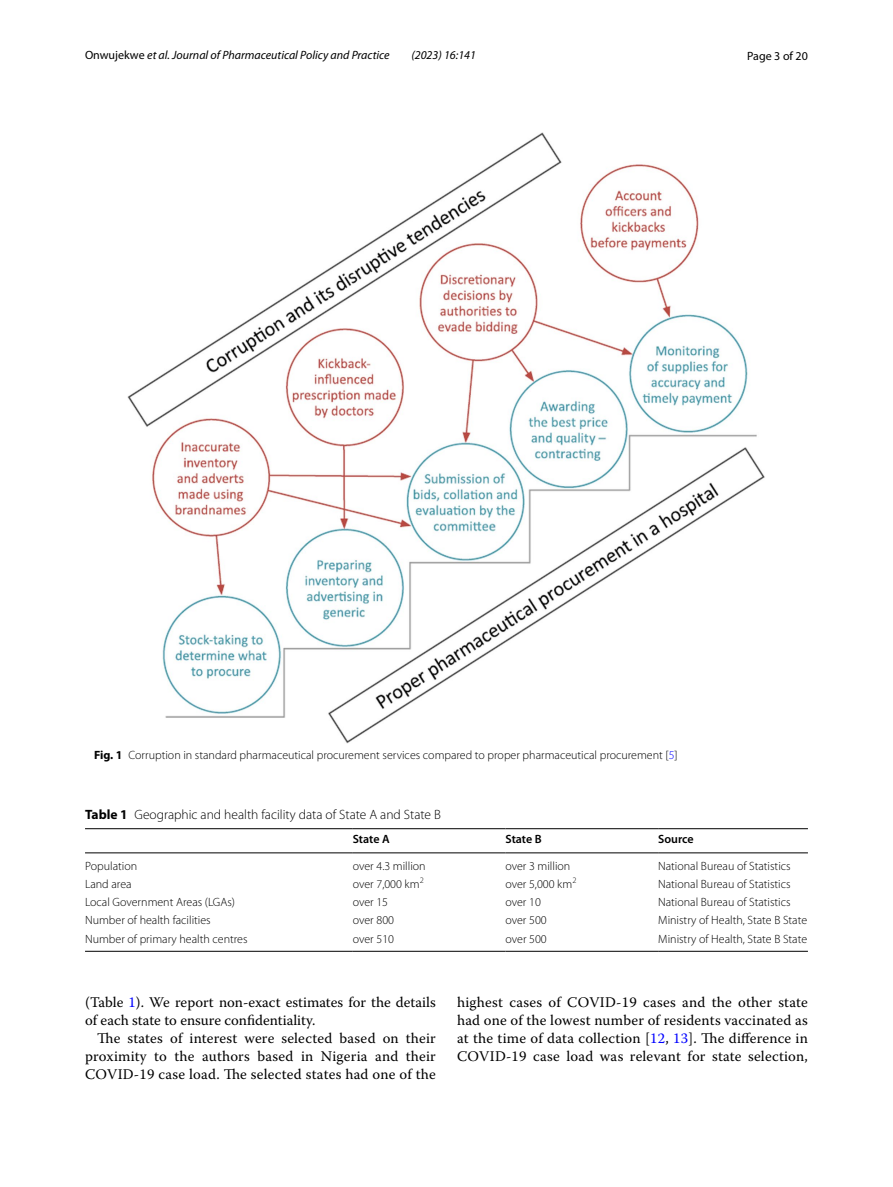
<style>
.page{position:relative;width:893px;height:1187px;background:#fff}
.page>*{position:absolute;margin:0;border:0;box-sizing:border-box;transform-origin:0 0}
.t1{font:14.7px/18px "Warnock Pro";letter-spacing:.01em;color:#000;text-align:justify}
.t2{font:300 13.5px "Myriad Pro";color:#000}
.t3{font:300 12px "Myriad Pro";color:#000}
.t4{font:italic 12px "Myriad Pro";color:#000}
.t5{font:600 12px "Myriad Pro";letter-spacing:-.005em;color:#000}
.t6{font:12px "Myriad Pro";color:#000}
.s1{font-style:normal}
.s2{font-weight:700}
.s3{color:#00f}
</style>
<div class="page">
<img style="left:128px;top:133px;width:637px;height:610px">
<hr style="left:85px;top:828px;width:268px;height:1px;background:#000">
<hr style="left:85px;top:852px;width:268px;height:1px;background:#000">
<hr style="left:353px;top:828px;width:152px;height:1px;background:#000">
<hr style="left:353px;top:852px;width:152px;height:1px;background:#000">
<hr style="left:505px;top:828px;width:153px;height:1px;background:#000">
<hr style="left:505px;top:852px;width:153px;height:1px;background:#000">
<hr style="left:658px;top:828px;width:150px;height:1px;background:#000">
<hr style="left:658px;top:852px;width:150px;height:1px;background:#000">
<hr style="left:85px;top:950px;width:268px;height:1px;background:#000">
<hr style="left:353px;top:950px;width:152px;height:1px;background:#000">
<hr style="left:505px;top:950px;width:153px;height:1px;background:#000">
<hr style="left:658px;top:950px;width:150px;height:1px;background:#000">
<p class="t4" style="left:85px;top:48px;width:306px"><span class="s1">Onwujekwe</span> et al. Journal of Pharmaceutical Policy and Practice</p>
<p class="t4" style="left:411px;top:48px;width:66px">(2023) 16:141</p>
<p class="t6" style="left:747px;top:48px;width:62px">Page 3 of 20</p>
<p class="t3" style="left:94px;top:748px;width:585px"><span class="s2">Fig. 1</span> Corruption in standard pharmaceutical procurement services compared to proper pharmaceutical procurement [<span class="s3">5</span>]</p>
<p class="t2" style="left:85px;top:806px;width:357px"><span class="s2">Table 1</span> Geographic and health facility data of State A and State B</p>
<p class="t5" style="left:353px;top:831px;width:38px">State A</p>
<p class="t5" style="left:505px;top:831px;width:38px">State B</p>
<p class="t5" style="left:658px;top:831px;width:37px">Source</p>
<p class="t3" style="left:85px;top:859px;width:54px">Population</p>
<p class="t3" style="left:353px;top:859px;width:74px">over 4.3 million</p>
<p class="t3" style="left:505px;top:859px;width:66px">over 3 million</p>
<p class="t3" style="left:658px;top:859px;width:134px">National Bureau of Statistics</p>
<p class="t3" style="left:85px;top:877px;width:48px">Land area</p>
<p class="t3" style="left:353px;top:877px;width:73px">over 7,000 km<sup>2</sup></p>
<p class="t3" style="left:505px;top:877px;width:73px">over 5,000 km<sup>2</sup></p>
<p class="t3" style="left:658px;top:877px;width:134px">National Bureau of Statistics</p>
<p class="t3" style="left:85px;top:895px;width:151px">Local Government Areas (LGAs)</p>
<p class="t3" style="left:353px;top:895px;width:37px">over 15</p>
<p class="t3" style="left:505px;top:895px;width:37px">over 10</p>
<p class="t3" style="left:658px;top:895px;width:134px">National Bureau of Statistics</p>
<p class="t3" style="left:85px;top:913px;width:127px">Number of health facilities</p>
<p class="t3" style="left:353px;top:913px;width:43px">over 800</p>
<p class="t3" style="left:505px;top:913px;width:43px">over 500</p>
<p class="t3" style="left:658px;top:913px;width:151px">Ministry of Health, State B State</p>
<p class="t3" style="left:85px;top:932px;width:164px">Number of primary health centres</p>
<p class="t3" style="left:353px;top:932px;width:43px">over 510</p>
<p class="t3" style="left:505px;top:932px;width:43px">over 500</p>
<p class="t3" style="left:658px;top:932px;width:151px">Ministry of Health, State B State</p>
<p class="t1" style="left:85px;top:992px;width:352px">(Table <span class="s3">1</span>). We report non-exact estimates for the details of each state to ensure confidentiality.</p>
<p class="t1" style="left:85px;top:1028px;width:352px;text-indent:12px">The states of interest were selected based on their proximity to the authors based in Nigeria and their COVID-19 case load. The selected states had one of the</p>
<p class="t1" style="left:457px;top:992px;width:352px">highest cases of COVID-19 cases and the other state had one of the lowest number of residents vaccinated as at the time of data collection [<span class="s3">12</span>, <span class="s3">13</span>]. The difference in COVID-19 case load was relevant for state selection,</p>
</div>
